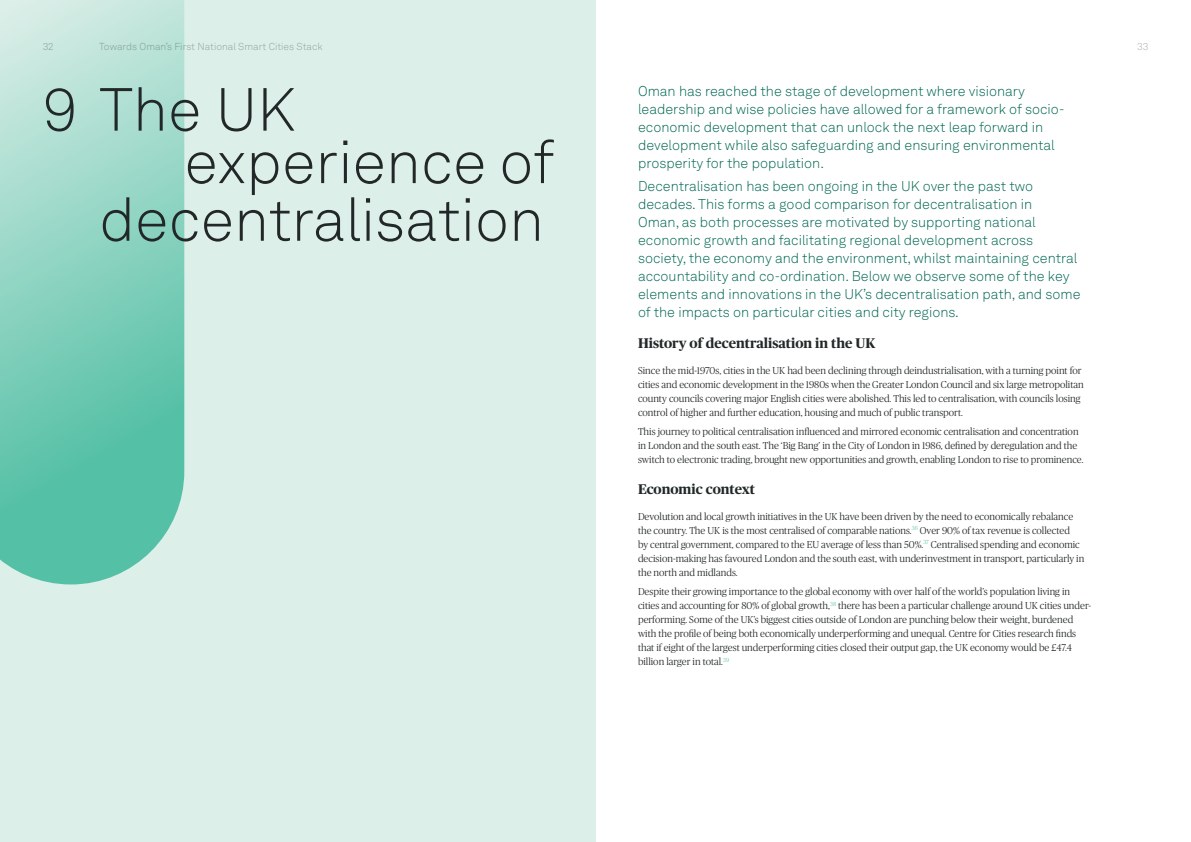
<style>
.page{position:relative;width:1191px;height:842px;background:#fff}
.page>*{position:absolute;margin:0;border:0;box-sizing:border-box;transform-origin:0 0}
.t1{font:300 60px/52.4px "Akkurat LL";color:#222727}
.Intro{font:300 14px/18px "Akkurat LL";color:#006753}
.Header_3{font:700 14px "Publico Headline";color:#222727}
.Body{font:300 10px/14px "Publico Headline";color:#222727}
.t2{font:300 10px "Akkurat LL";color:#abafb0}
</style>
<div class="page">
<div style="left:0;top:0;width:595px;height:842px;background:#ddefe9"></div>
<svg style="left:0;top:0;width:184px;height:584px;background:#8ad2bf"></svg>
<p class="t2" style="left:43px;top:40px;width:13px">32</p>
<p class="t2" style="left:99px;top:40px;width:225px">Towards Oman’s First National Smart Cities Stack</p>
<p class="t2" style="left:1137px;top:40px;width:13px">33</p>
<p class="t1" style="left:184px;top:82px;width:372px;text-indent:-142px">9 The UK experience of</p>
<p class="t1" style="left:99px;top:192px;width:446px">decentralisation</p>
<p class="Intro" style="left:638px;top:81px;width:428px">Oman has reached the stage of development where visionary leadership and wise policies have allowed for a framework of socio&shy;economic development that can unlock the next leap forward in development while also safeguarding and ensuring environmental prosperity for the population.</p>
<p class="Intro" style="left:638px;top:177px;width:444px">Decentralisation has been ongoing in the UK over the past two decades. This forms a good comparison for decentralisation in<br>Oman, as both processes are motivated by supporting national economic growth and facilitating regional development across society, the economy and the environment, whilst maintaining central accountability and co-ordination. Below we observe some of the key elements and innovations in the UK’s decentralisation path, and some of the impacts on particular cities and city regions.</p>
<p class="Header_3" style="left:638px;top:333px;width:239px">History of decentralisation in the UK</p>
<p class="Body" style="left:638px;top:363px;width:447px">Since the mid-1970s, cities in the UK had been declining through deindustrialisation, with a turning point for cities and economic development in the 1980s when the Greater London Council and six large metropolitan county councils covering major English cities were abolished. This led to centralisation, with councils losing control of higher and further education, housing and much of public transport.</p>
<p class="Body" style="left:638px;top:424px;width:447px">This journey to political centralisation influenced and mirrored economic centralisation and concentration in London and the south east. The ‘Big Bang’ in the City of London in 1986, defined by deregulation and the switch to electronic trading, brought new opportunities and growth, enabling London to rise to prominence.</p>
<p class="Header_3" style="left:638px;top:479px;width:119px">Economic context</p>
<p class="Body" style="left:638px;top:509px;width:448px">Devolution and local growth initiatives in the UK have been driven by the need to economically rebalance the country. The UK is the most centralised of comparable nations.<sup>36</sup> Over 90% of tax revenue is collected<br>by central government, compared to the EU average of less than 50%.<sup>37</sup> Centralised spending and economic decision-making has favoured London and the south east, with underinvestment in transport, particularly in the north and midlands.</p>
<p class="Body" style="left:638px;top:584px;width:455px">Despite their growing importance to the global economy with over half of the world’s population living in cities and accounting for 80% of global growth,<sup>38</sup> there has been a particular challenge around UK cities under&shy;performing. Some of the UK’s biggest cities outside of London are punching below their weight, burdened with the profile of being both economically underperforming and unequal. Centre for Cities research finds that if eight of the largest underperforming cities closed their output gap, the UK economy would be £47.4 billion larger in total.<sup>39</sup></p>
</div>
